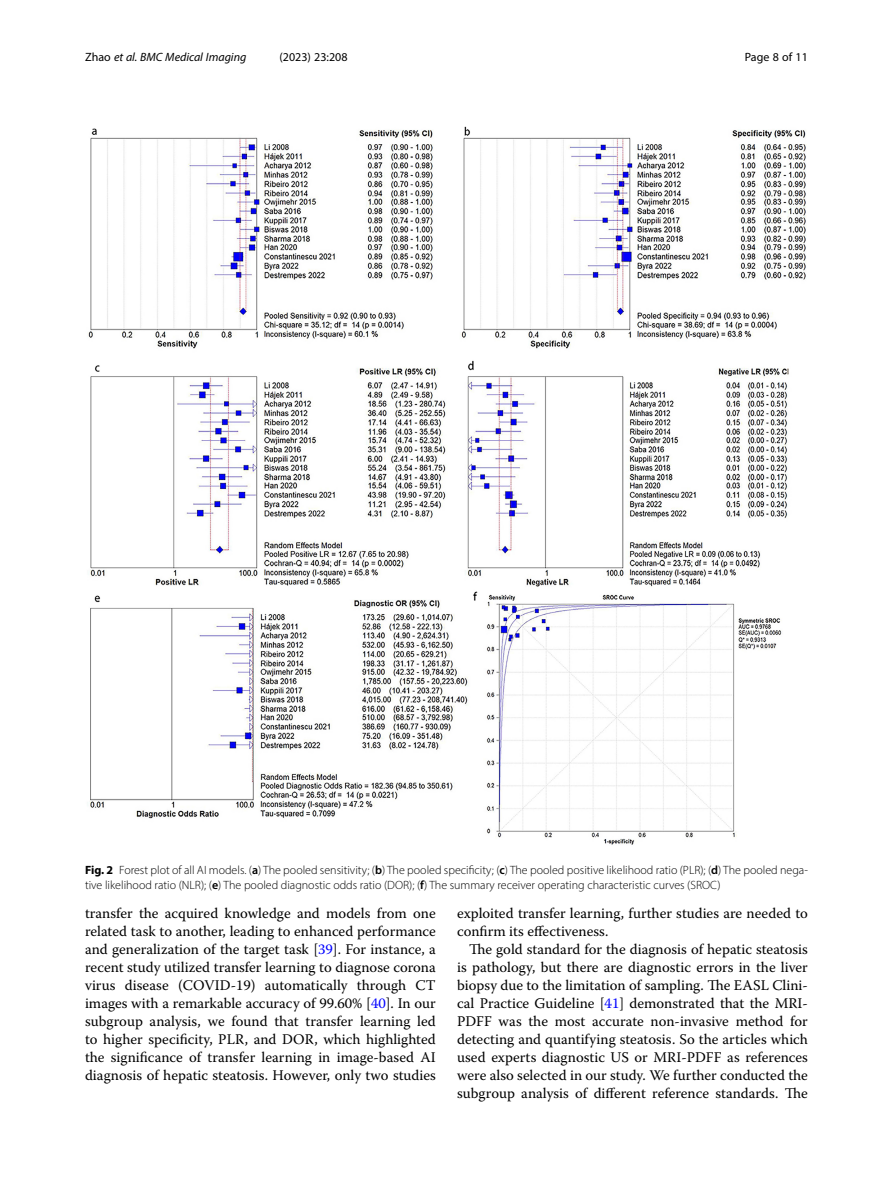
<style>
.page{position:relative;width:893px;height:1191px;background:#fff}
.page>*{position:absolute;margin:0;border:0;box-sizing:border-box;transform-origin:0 0}
.Body_Text_Indent{font:14.7px/18px "Warnock Pro";color:#000;text-align:justify}
.Figure_Caption{font:300 12px/15px "Myriad Pro";color:#000}
.t1{font:italic 12px "Myriad Pro";color:#000}
.t2{font:12px "Myriad Pro";color:#000}
.s1{font-style:normal}
.s2{font-weight:700}
.s3{font-weight:600}
.s4{color:#00f}
</style>
<div class="page">
<img style="left:87px;top:126px;width:720px;height:719px">
<p class="t1" style="left:85px;top:50px;width:163px"><span class="s1">Zhao</span> et al. BMC Medical Imaging</p>
<p class="t2" style="left:279px;top:50px;width:70px">(2023) 23:208</p>
<p class="t2" style="left:745px;top:50px;width:65px">Page 8 of 11</p>
<p class="Figure_Caption" style="left:85px;top:862px;width:724px"><span class="s2">Fig. 2</span> Forest plot of all AI models. (<span class="s3">a</span>) The pooled sensitivity; (<span class="s3">b</span>) The pooled specificity; (<span class="s3">c</span>) The pooled positive likelihood ratio (PLR); (<span class="s3">d</span>) The pooled nega&shy;tive likelihood ratio (NLR); (<span class="s3">e</span>) The pooled diagnostic odds ratio (DOR); (<span class="s3">f</span>) The summary receiver operating characteristic curves (SROC)</p>
<p class="Body_Text_Indent" style="left:85px;top:904px;width:352px">transfer the acquired knowledge and models from one related task to another, leading to enhanced performance and generalization of the target task [<span class="s4">39</span>]. For instance, a recent study utilized transfer learning to diagnose corona virus disease (COVID-19) automatically through CT images with a remarkable accuracy of 99.60% [<span class="s4">40</span>]. In our subgroup analysis, we found that transfer learning led to higher specificity, PLR, and DOR, which highlighted the significance of transfer learning in image-based AI diagnosis of hepatic steatosis. However, only two studies</p>
<p class="Body_Text_Indent" style="left:457px;top:904px;width:352px">exploited transfer learning, further studies are needed to confirm its effectiveness.</p>
<p class="Body_Text_Indent" style="left:457px;top:940px;width:352px;text-indent:12px">The gold standard for the diagnosis of hepatic steatosis is pathology, but there are diagnostic errors in the liver biopsy due to the limitation of sampling. The EASL Clini&shy;cal Practice Guideline [<span class="s4">41</span>] demonstrated that the MRI-PDFF was the most accurate non-invasive method for detecting and quantifying steatosis. So the articles which used experts diagnostic US or MRI-PDFF as references were also selected in our study. We further conducted the subgroup analysis of different reference standards. The</p>
</div>
